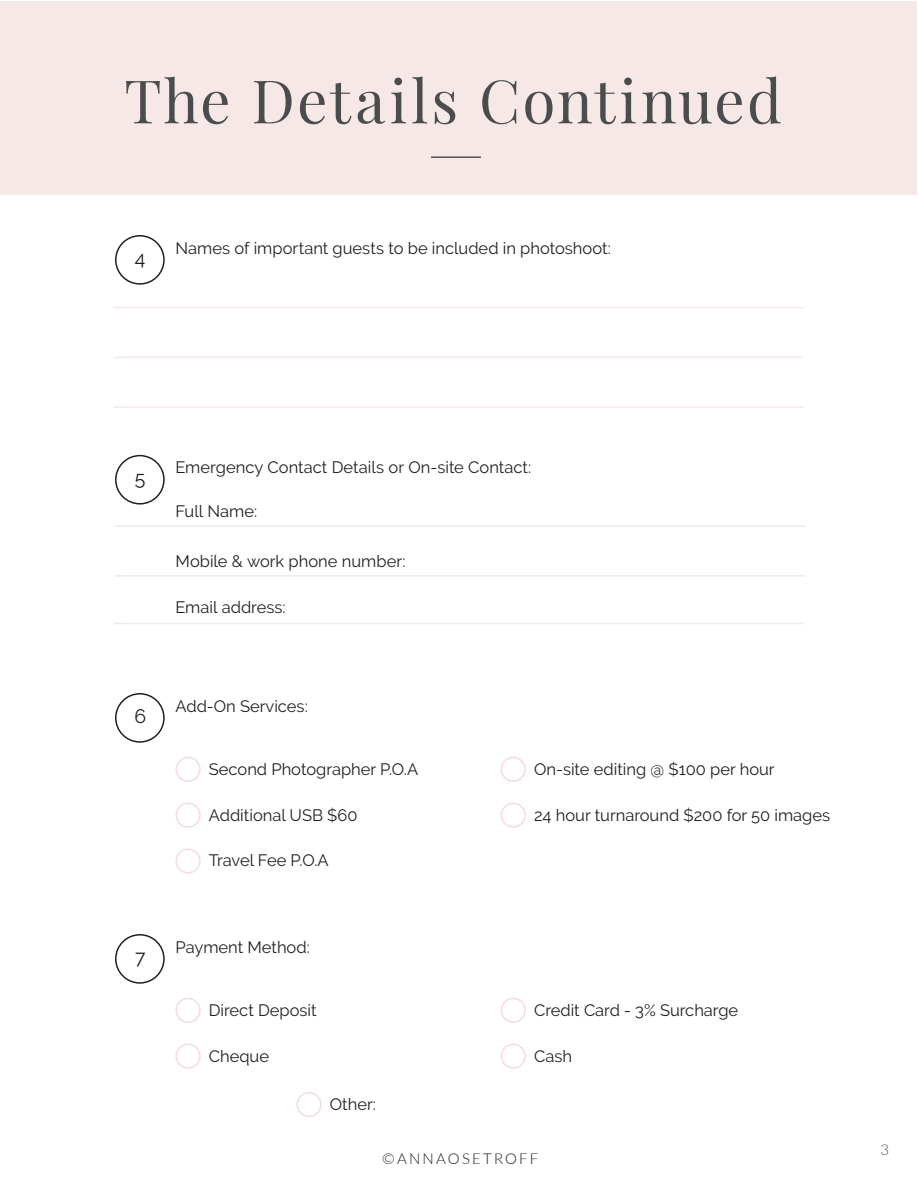
<style>
.page{position:relative;width:918px;height:1188px;background:#fff}
.page>*{position:absolute;margin:0;border:0;box-sizing:border-box;transform-origin:0 0}
.Highlight_1{font:60px "Playfair Display";letter-spacing:.035em;color:#4b4c4d}
.t1{font:19.5px "Raleway";color:#231f20}
.Body_Text{font:16.5px "Raleway";color:#231f20}
.t2{font:300 15px "Lato";letter-spacing:.145em;color:#231f20}
.t3{font:300 15px "Lato";color:#505356}
</style>
<div class="page">
<div style="left:1px;top:1px;width:916px;height:193px;background:#f6e8e6"></div>
<hr style="left:113px;top:307px;width:691px;height:1px;background:#f6e8e6">
<hr style="left:113px;top:357px;width:691px;height:1px;background:#f6e8e6">
<hr style="left:113px;top:406px;width:691px;height:2px;background:#f6e8e6">
<hr style="left:113px;top:623px;width:691px;height:1px;background:#f6e8e6">
<div style="left:115px;top:455px;width:50px;height:50px;border:2px solid #231f20;border-radius:50%"></div>
<div style="left:115px;top:235px;width:50px;height:50px;border:2px solid #231f20;border-radius:50%"></div>
<hr style="left:431px;top:157px;width:50px;height:1px;background:#231f20">
<hr style="left:115px;top:525px;width:691px;height:2px;background:#f6e8e6">
<hr style="left:115px;top:575px;width:691px;height:2px;background:#f6e8e6">
<div style="left:501px;top:803px;width:25px;height:25px;border:2px solid #f5dbde;border-radius:50%"></div>
<div style="left:501px;top:757px;width:25px;height:25px;border:2px solid #f5dbde;border-radius:50%"></div>
<div style="left:176px;top:848px;width:25px;height:26px;border:2px solid #f5dbde;border-radius:50%"></div>
<div style="left:176px;top:803px;width:25px;height:25px;border:2px solid #f5dbde;border-radius:50%"></div>
<div style="left:176px;top:757px;width:25px;height:25px;border:2px solid #f5dbde;border-radius:50%"></div>
<div style="left:115px;top:693px;width:50px;height:50px;border:2px solid #231f20;border-radius:50%"></div>
<div style="left:501px;top:1044px;width:25px;height:25px;border:2px solid #f5dbde;border-radius:50%"></div>
<div style="left:501px;top:998px;width:25px;height:25px;border:2px solid #f5dbde;border-radius:50%"></div>
<div style="left:176px;top:1044px;width:25px;height:25px;border:2px solid #f5dbde;border-radius:50%"></div>
<div style="left:176px;top:998px;width:25px;height:25px;border:2px solid #f5dbde;border-radius:50%"></div>
<div style="left:115px;top:934px;width:50px;height:50px;border:2px solid #231f20;border-radius:50%"></div>
<div style="left:296px;top:1092px;width:26px;height:25px;border:2px solid #f5dbde;border-radius:50%"></div>
<p class="Highlight_1" style="left:124px;top:54px;width:659px">The Details Continued</p>
<p class="t1" style="left:135px;top:247px;width:12px">4</p>
<p class="Body_Text" style="left:176px;top:238px;width:437px">Names of important guests to be included in photoshoot:</p>
<p class="t1" style="left:135px;top:467px;width:12px">5</p>
<p class="Body_Text" style="left:176px;top:458px;width:357px">Emergency Contact Details or On-site Contact:</p>
<p class="Body_Text" style="left:176px;top:501px;width:83px">Full Name:</p>
<p class="Body_Text" style="left:176px;top:552px;width:231px">Mobile &amp; work phone number:</p>
<p class="Body_Text" style="left:176px;top:597px;width:112px">Email address:</p>
<p class="t1" style="left:134px;top:705px;width:13px">6</p>
<p class="t1" style="left:135px;top:946px;width:12px">7</p>
<p class="Body_Text" style="left:176px;top:696px;width:134px">Add-On Services:</p>
<p class="Body_Text" style="left:209px;top:759px;width:211px">Second Photographer P.O.A</p>
<p class="Body_Text" style="left:209px;top:805px;width:150px">Additional USB $60</p>
<p class="Body_Text" style="left:209px;top:851px;width:121px">Travel Fee P.O.A</p>
<p class="Body_Text" style="left:176px;top:937px;width:136px">Payment Method:</p>
<p class="Body_Text" style="left:209px;top:1000px;width:109px">Direct Deposit</p>
<p class="Body_Text" style="left:209px;top:1046px;width:62px">Cheque</p>
<p class="Body_Text" style="left:330px;top:1095px;width:48px">Other:</p>
<p class="Body_Text" style="left:534px;top:759px;width:242px">On-site editing @ $100 per hour</p>
<p class="Body_Text" style="left:534px;top:805px;width:298px">24 hour turnaround $200 for 50 images</p>
<p class="Body_Text" style="left:534px;top:1000px;width:206px">Credit Card - 3% Surcharge</p>
<p class="Body_Text" style="left:534px;top:1046px;width:39px">Cash</p>
<p class="t2" style="left:382px;top:1148px;width:158px">©ANNAOSETROFF</p>
<p class="t3" style="left:881px;top:1140px;width:10px">3</p>
</div>
